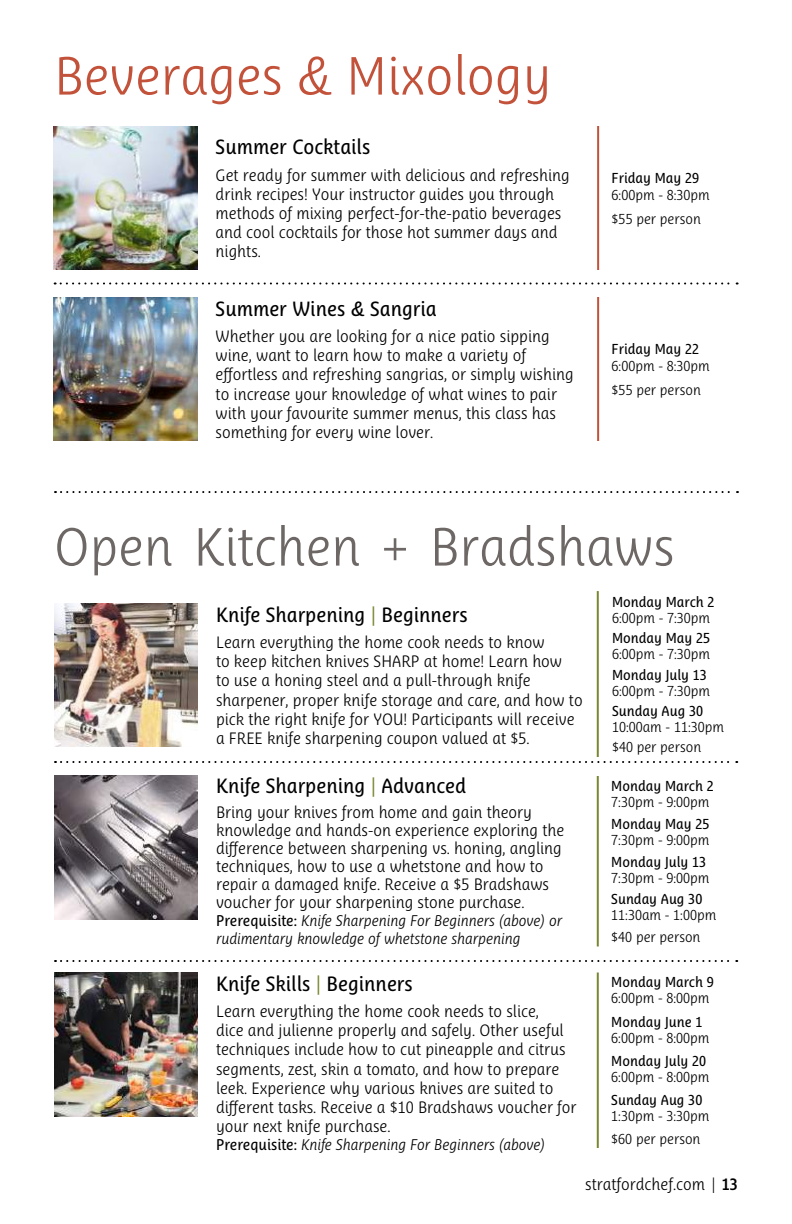
<style>
.page{position:relative;width:792px;height:1224px;background:#fff}
.page>*{position:absolute;margin:0;border:0;box-sizing:border-box;transform-origin:0 0}
.t1{font:300 52px "Ayita Pro";color:#6d6765}
.t2{font:300 52px "Ayita Pro";color:#c3523b}
.t3{font:20px "Ayita Pro";color:#000}
.t4{font:300 16px/19.2px "Ayita Pro";color:#000}
.t5{font:italic 300 15px/18px "Ayita Pro";color:#000}
.t6{font:300 14px/24px "Ayita Pro";color:#000}
.t7{font:14px "Ayita Pro";color:#000}
.s1{color:#788731}
.s2{font-weight:400;font-style:normal}
.s3{font-weight:600}
</style>
<div class="page">
<svg style="left:55px;top:491px;width:683px;height:2px"></svg>
<svg style="left:55px;top:761px;width:682px;height:2px"></svg>
<svg style="left:55px;top:960px;width:682px;height:2px"></svg>
<img style="left:54px;top:603px;width:144px;height:144px">
<img style="left:54px;top:776px;width:144px;height:144px">
<img style="left:54px;top:972px;width:144px;height:144px">
<img style="left:54px;top:126px;width:144px;height:144px">
<svg style="left:55px;top:282px;width:683px;height:2px"></svg>
<hr style="left:597px;top:126px;width:2px;height:144px;background:#c3523b">
<hr style="left:597px;top:297px;width:2px;height:144px;background:#c3523b">
<img style="left:54px;top:297px;width:144px;height:144px">
<hr style="left:597px;top:591px;width:2px;height:166px;background:#788731">
<hr style="left:597px;top:776px;width:2px;height:171px;background:#788731">
<hr style="left:597px;top:972px;width:2px;height:176px;background:#788731">
<h1 class="t2" style="left:54px;top:45px;width:499px">Beverages &amp; Mixology</h1>
<p class="t3" style="left:216px;top:135px;width:156px">Summer Cocktails</p>
<p class="t4" style="left:216px;top:165px;width:356px">Get ready for summer with delicious and refreshing drink recipes! Your instructor guides you through methods of mixing perfect-for-the-patio beverages and cool cocktails for those hot summer days and nights.</p>
<p class="t7" style="left:612px;top:170px;width:89px">Friday May 29</p>
<p class="t6" style="left:612px;top:183px;width:100px">6:00pm - 8:30pm $55 per person</p>
<p class="t3" style="left:216px;top:297px;width:223px">Summer Wines &amp; Sangria</p>
<p class="t4" style="left:216px;top:326px;width:360px">Whether you are looking for a nice patio sipping wine, want to learn how to make a variety of effortless and refreshing sangrias, or simply wishing to increase your knowledge of what wines to pair with your favourite summer menus, this class has something for every wine lover.</p>
<p class="t7" style="left:612px;top:341px;width:89px">Friday May 22</p>
<p class="t6" style="left:612px;top:354px;width:100px">6:00pm - 8:30pm $55 per person</p>
<h1 class="t1" style="left:54px;top:516px;width:622px">Open Kitchen + Bradshaws</h1>
<p class="t3" style="left:216px;top:603px;width:253px">Knife Sharpening <span class="s1">|</span> Beginners</p>
<p class="t4" style="left:216px;top:632px;width:368px">Learn everything the home cook needs to know<br>to keep kitchen knives SHARP at home! Learn how<br>to use a honing steel and a pull-through knife sharpener, proper knife storage and care, and how to pick the right knife for YOU! Participants will receive a FREE knife sharpening coupon valued at $5.</p>
<p class="t3" style="left:216px;top:774px;width:252px">Knife Sharpening <span class="s1">|</span> Advanced</p>
<p class="t4" style="left:216px;top:803px;width:350px;line-height:18px">Bring your knives from home and gain theory knowledge and hands-on experience exploring the difference between sharpening vs. honing, angling techniques, how to use a whetstone and how to repair a damaged knife. Receive a $5 Bradshaws voucher for your sharpening stone purchase.</p>
<p class="t5" style="left:216px;top:912px;width:348px"><span class="s2">Prerequisite:</span> Knife Sharpening For Beginners (above) or rudimentary knowledge of whetstone sharpening</p>
<p class="t3" style="left:216px;top:972px;width:198px">Knife Skills <span class="s1">|</span> Beginners</p>
<p class="t4" style="left:216px;top:1001px;width:362px">Learn everything the home cook needs to slice,<br>dice and julienne properly and safely. Other useful techniques include how to cut pineapple and citrus segments, zest, skin a tomato, and how to prepare leek. Experience why various knives are suited to different tasks. Receive a $10 Bradshaws voucher for your next knife purchase.</p>
<p class="t5" style="left:216px;top:1136px;width:331px"><span class="s2">Prerequisite:</span> Knife Sharpening For Beginners (above)</p>
<p class="t7" style="left:612px;top:594px;width:104px">Monday March 2</p>
<p class="t6" style="left:612px;top:606px;width:100px">6:00pm - 7:30pm</p>
<p class="t7" style="left:612px;top:630px;width:100px">Monday May 25</p>
<p class="t6" style="left:612px;top:642px;width:100px">6:00pm - 7:30pm</p>
<p class="t7" style="left:612px;top:666px;width:96px">Monday July 13</p>
<p class="t6" style="left:612px;top:678px;width:100px">6:00pm - 7:30pm</p>
<p class="t7" style="left:612px;top:703px;width:93px">Sunday Aug 30</p>
<p class="t6" style="left:612px;top:716px;width:114px;line-height:20.4px">10:00am - 11:30pm $40 per person</p>
<p class="t7" style="left:611px;top:778px;width:104px">Monday March 2</p>
<p class="t6" style="left:611px;top:790px;width:100px">7:30pm - 9:00pm</p>
<p class="t7" style="left:611px;top:816px;width:100px">Monday May 25</p>
<p class="t6" style="left:611px;top:828px;width:100px">7:30pm - 9:00pm</p>
<p class="t7" style="left:611px;top:854px;width:96px">Monday July 13</p>
<p class="t6" style="left:611px;top:866px;width:100px">7:30pm - 9:00pm</p>
<p class="t7" style="left:611px;top:891px;width:93px">Sunday Aug 30</p>
<p class="t6" style="left:611px;top:904px;width:107px;line-height:21.8px">11:30am - 1:00pm $40 per person</p>
<p class="t7" style="left:611px;top:974px;width:104px">Monday March 9</p>
<p class="t6" style="left:611px;top:986px;width:100px">6:00pm - 8:00pm</p>
<p class="t7" style="left:611px;top:1013px;width:93px">Monday June 1</p>
<p class="t6" style="left:611px;top:1025px;width:100px">6:00pm - 8:00pm</p>
<p class="t7" style="left:611px;top:1053px;width:96px">Monday July 20</p>
<p class="t6" style="left:611px;top:1065px;width:100px">6:00pm - 8:00pm</p>
<p class="t7" style="left:611px;top:1092px;width:93px">Sunday Aug 30</p>
<p class="t6" style="left:611px;top:1104px;width:100px;line-height:23.2px">1:30pm - 3:30pm $60 per person</p>
<p class="t4" style="left:585px;top:1175px;width:154px">stratfordchef.com | <span class="s3">13</span></p>
</div>
